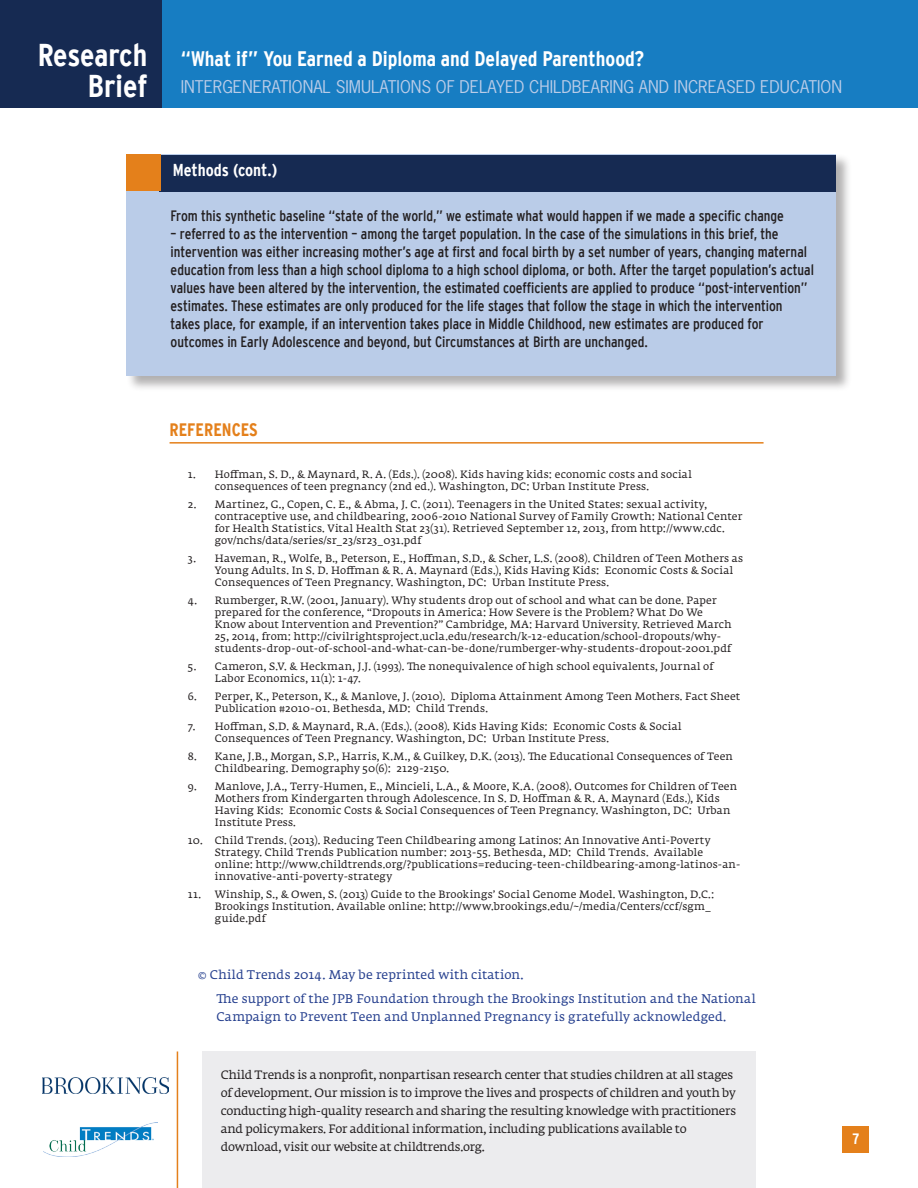
<style>
.page{position:relative;width:918px;height:1188px;background:#fff}
.page>*{position:absolute;margin:0;border:0;box-sizing:border-box;transform-origin:0 0}
.t1{font:700 condensed 31.5px/31.5px "Interstate";letter-spacing:-.005em;color:#fff;text-align:right}
.t2{font:700 condensed 21px "Interstate";color:#fff}
.ChT-Heading_w_rule{font:700 condensed 18px "Interstate";color:#e4801b}
.heading{font:700 condensed 17.25px "Interstate";color:#fff}
.t3{font:16.5px "News Gothic Std";color:#bacce8}
.heading-2{font:condensed 15px/18px "Interstate";color:#231f20}
.t4{font:700 condensed 15px "Interstate";color:#fff}
.ChT-Copy{font:12.3px/18px "Fedra Serif A Std";letter-spacing:.015em;color:#253f8e}
.t5{font:12px/18px "Fedra Serif A Std";letter-spacing:-.015em;color:#231f20}
.t6{font:10.5px/12px "Fedra Serif A Std";letter-spacing:.02em;color:#231f20}
</style>
<div class="page">
<div style="left:0;top:0;width:918px;height:108px;background:#177dc2"></div>
<img style="left:44px;top:1123px;width:110px;height:33px">
<div style="left:842px;top:1126px;width:27px;height:27px;background:#e4801b"></div>
<div style="left:0;top:0;width:162px;height:108px;background:#162a52"></div>
<img style="left:42px;top:1078px;width:127px;height:16px">
<hr style="left:170px;top:442px;width:594px;height:2px;background:#e4801b">
<div style="left:203px;top:1051px;width:553px;height:137px;background:#ececee"></div>
<hr style="left:177px;top:1051px;width:1px;height:137px;background:#e4801b">
<div style="left:126px;top:153px;width:726px;height:239px;background:#231f20;opacity:.35"></div>
<div style="left:126px;top:154px;width:710px;height:222px;background:#bacce8"></div>
<div style="left:160px;top:155px;width:676px;height:36px;background:#162a52"></div>
<div style="left:126px;top:155px;width:35px;height:36px;background:#e4801b"></div>
<h1 class="t1" style="left:38px;top:39px;width:111px">Research<br>Brief</h1>
<h2 class="t2" style="left:181px;top:47px;width:465px">“What if” You Earned a Diploma and Delayed Parenthood?</h2>
<h3 class="t3" style="left:181px;top:76px;width:663px">INTERGENERATIONAL SIMULATIONS OF DELAYED CHILDBEARING AND INCREASED EDUCATION</h3>
<p class="heading" style="left:173px;top:161px;width:106px">Methods (cont.)</p>
<p class="heading-2" style="left:171px;top:207px;width:615px">From this synthetic baseline “state of the world,” we estimate what would happen if we made a specific change</p>
<p class="heading-2" style="left:171px;top:225px;width:645px">– referred to as the intervention – among the target population. In the case of the simulations in this brief, the intervention was either increasing mother’s age at first and focal birth by a set number of years, changing maternal education from less than a high school diploma to a high school diploma, or both. After the target population’s actual values have been altered by the intervention, the estimated coefficients are applied to produce “post-intervention” estimates. These estimates are only produced for the life stages that follow the stage in which the intervention takes place, for example, if an intervention takes place in Middle Childhood, new estimates are produced for outcomes in Early Adolescence and beyond, but Circumstances at Birth are unchanged.</p>
<p class="ChT-Heading_w_rule" style="left:170px;top:419px;width:90px">REFERENCES</p>
<p class="t6" style="left:215px;top:469px;width:478px;text-indent:-27px">1. Hoffman, S. D., &amp; Maynard, R. A. (Eds.). (2008). Kids having kids: economic costs and social consequences of teen pregnancy (2nd ed.). Washington, DC: Urban Institute Press.</p>
<p class="t6" style="left:215px;top:499px;width:529px;text-indent:-27px">2. Martinez, G., Copen, C. E., &amp; Abma, J. C. (2011). Teenagers in the United States: sexual activity, contraceptive use, and childbearing, 2006-2010 National Survey of Family Growth: National Center for Health Statistics. Vital Health Stat 23(31). Retrieved September 12, 2013, from http://www.cdc. gov/nchs/data/series/sr_23/sr23_031.pdf</p>
<p class="t6" style="left:215px;top:553px;width:530px;text-indent:-27px">3. Haveman, R., Wolfe, B., Peterson, E., Hoffman, S.D., &amp; Scher, L.S. (2008). Children of Teen Mothers as<br>Young Adults. In S. D. Hoffman &amp; R. A. Maynard (Eds.), Kids Having Kids: Economic Costs &amp; Social<br>Consequences of Teen Pregnancy. Washington, DC: Urban Institute Press.</p>
<p class="t6" style="left:215px;top:595px;width:518px;text-indent:-27px">4. Rumberger, R.W. (2001, January). Why students drop out of school and what can be done. Paper prepared for the conference, “Dropouts in America: How Severe is the Problem? What Do We Know about Intervention and Prevention?” Cambridge, MA: Harvard University. Retrieved March 25, 2014, from: http://civilrightsproject.ucla.edu/research/k-12-education/school-dropouts/why&shy;students-drop-out-of-school-and-what-can-be-done/rumberger-why-students-dropout-2001.pdf</p>
<p class="t6" style="left:215px;top:661px;width:500px;text-indent:-27px">5. Cameron, S.V. &amp; Heckman, J.J. (1993). The nonequivalence of high school equivalents, Journal of<br>Labor Economics, 11(1): 1-47.</p>
<p class="t6" style="left:215px;top:691px;width:527px;text-indent:-27px">6. Perper, K., Peterson, K., &amp; Manlove, J. (2010). Diploma Attainment Among Teen Mothers. Fact Sheet<br>Publication #2010-01. Bethesda, MD: Child Trends.</p>
<p class="t6" style="left:215px;top:721px;width:468px;text-indent:-27px">7. Hoffman, S.D. &amp; Maynard, R.A. (Eds.). (2008). Kids Having Kids: Economic Costs &amp; Social<br>Consequences of Teen Pregnancy. Washington, DC: Urban Institute Press.</p>
<p class="t6" style="left:215px;top:751px;width:519px;text-indent:-27px">8. Kane, J.B., Morgan, S.P., Harris, K.M., &amp; Guilkey, D.K. (2013). The Educational Consequences of Teen<br>Childbearing. Demography 50(6): 2129-2150.</p>
<p class="t6" style="left:215px;top:781px;width:524px;text-indent:-27px">9. Manlove, J.A., Terry-Humen, E., Mincieli, L.A., &amp; Moore, K.A. (2008). Outcomes for Children of Teen Mothers from Kindergarten through Adolescence. In S. D. Hoffman &amp; R. A. Maynard (Eds.), Kids Having Kids: Economic Costs &amp; Social Consequences of Teen Pregnancy. Washington, DC: Urban Institute Press.</p>
<p class="t6" style="left:215px;top:835px;width:527px;text-indent:-27px">10. Child Trends. (2013). Reducing Teen Childbearing among Latinos: An Innovative Anti-Poverty Strategy. Child Trends Publication number: 2013-55. Bethesda, MD: Child Trends. Available online: http://www.childtrends.org/?publications=reducing-teen-childbearing-among-latinos-an&shy;innovative-anti-poverty-strategy</p>
<p class="t6" style="left:215px;top:889px;width:501px;text-indent:-27px">11. Winship, S., &amp; Owen, S. (2013) Guide to the Brookings’ Social Genome Model. Washington, D.C.:<br>Brookings Institution. Available online: http://www.brookings.edu/~/media/Centers/ccf/sgm_ guide.pdf</p>
<p class="ChT-Copy" style="left:198px;top:966px;width:327px">© Child Trends 2014. May be reprinted with citation.</p>
<p class="ChT-Copy" style="left:217px;top:990px;width:541px">The support of the JPB Foundation through the Brookings Institution and the National<br>Campaign to Prevent Teen and Unplanned Pregnancy is gratefully acknowledged.</p>
<p class="t5" style="left:221px;top:1067px;width:517px">Child Trends is a nonprofit, nonpartisan research center that studies children at all stages of development. Our mission is to improve the lives and prospects of children and youth by conducting high-quality research and sharing the resulting knowledge with practitioners and policymakers. For additional information, including publications available to download, visit our website at childtrends.org.</p>
<p class="t4" style="left:853px;top:1131px;width:8px">7</p>
</div>
